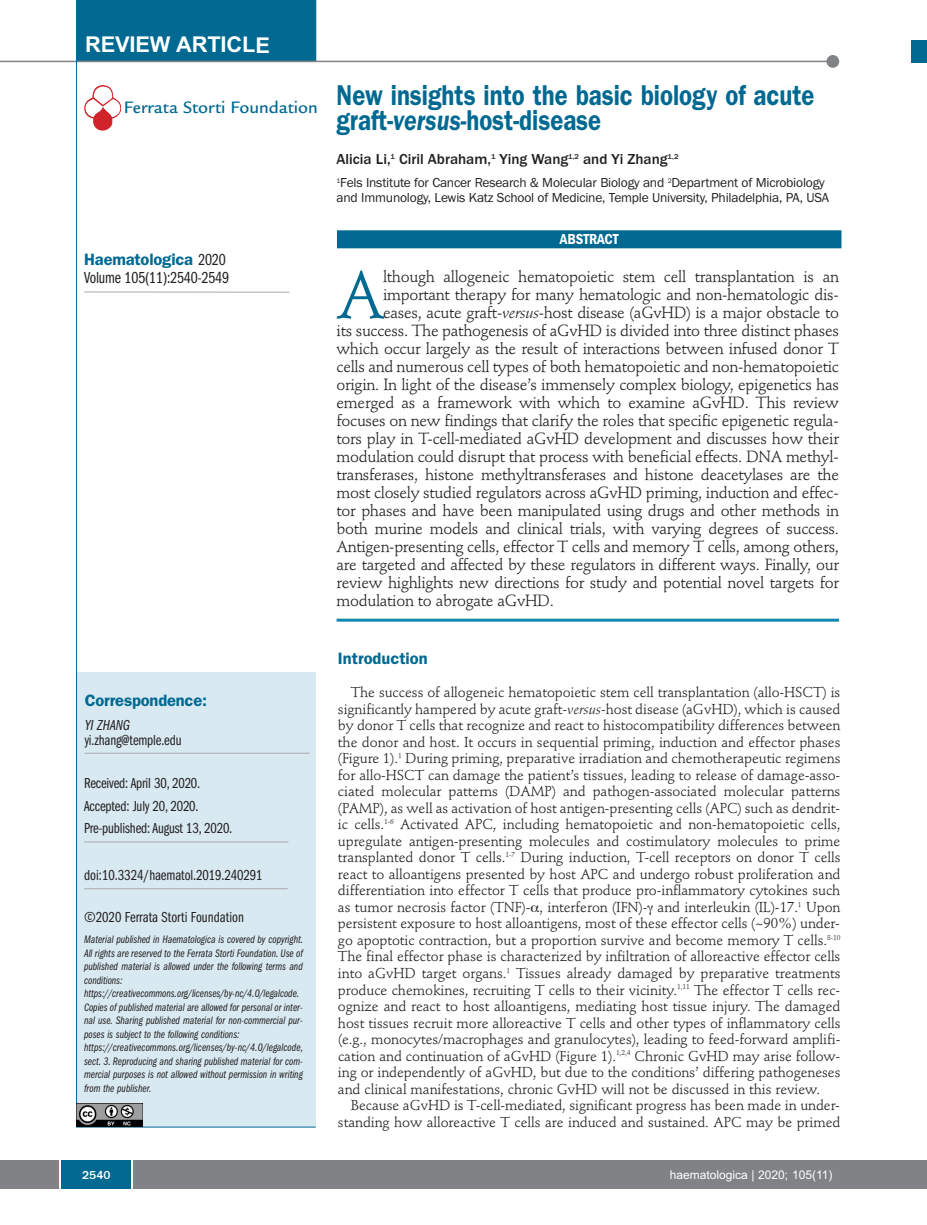
<style>
.page{position:relative;width:927px;height:1225px;background:#fff}
.page>*{position:absolute;margin:0;border:0;box-sizing:border-box;transform-origin:0 0}
.t1{font:66.45px "Stempel Schneidler";color:#006991}
.t2{font:600 28.8px/25.5px "Franklin Gothic";color:#006991;scale:.83 1}
.t3{font:700 21.75px "Arial";letter-spacing:-.01em;color:#fff}
.t4{font:500 18px "Legacy Sans";color:#006991}
.t5{font:600 16.5px "Franklin Gothic";letter-spacing:-.01em;color:#006991}
.t6{font:16.5px "Franklin Gothic Book Cmpr";letter-spacing:-.01em;color:#231f20}
.t7{font:16.05px "Stempel Schneidler";letter-spacing:-.02em;color:#231f20}
.t8{font:15px/22.5px "Franklin Gothic Book Cmpr";letter-spacing:-.01em;color:#231f20}
.t9{font:500 15px "Franklin Gothic";color:#231f20}
.t10{font:600 condensed 15px "Franklin Gothic";letter-spacing:-.005em;color:#fff}
.t11{font:15px "Franklin Gothic Book Cmpr Ital";letter-spacing:-.01em;color:#231f20}
.t12{font:14.25px/16.5px "Stempel Schneidler";letter-spacing:-.005em;color:#231f20;text-align:justify}
.t13{font:13.5px/15px "Franklin Gothic";letter-spacing:-.015em;color:#231f20}
.t14{font:12px "Arial";color:#fff}
.t15{font:500 12px "Franklin Gothic";color:#fff}
.t16{font:11.25px/13.5px "Franklin Gothic Book Cmpr Ital";color:#231f20}
.s1{font-family:"Franklin Gothic Book Cmpr";font-weight:400;color:#231f20}
.s2{font-style:italic}
</style>
<div class="page">
<div style="left:0;top:1160px;width:910px;height:28px;background:#808285"></div>
<div style="left:61px;top:1160px;width:71px;height:28px;background:#006991"></div>
<svg style="left:60px;top:1160px;width:1px;height:28px"></svg>
<svg style="left:132px;top:1160px;width:1px;height:28px"></svg>
<div style="left:77px;top:672px;width:239px;height:455px;background:#d8e9f1"></div>
<hr style="left:84px;top:841px;width:204px;height:1px;background:#a8a9ad">
<hr style="left:85px;top:753px;width:225px;height:1px;background:#a8a9ad">
<hr style="left:76px;top:1126px;width:240px;height:1px;background:#006991">
<hr style="left:84px;top:292px;width:206px;height:1px;background:#a8a9ad">
<div style="left:77px;top:0;width:239px;height:62px;background:#006991"></div>
<hr style="left:0;top:61px;width:830px;height:1px;background:#808285">
<div style="left:826px;top:55px;width:13px;height:13px;background:#808285;border-radius:50%"></div>
<hr style="left:84px;top:888px;width:204px;height:1px;background:#a8a9ad">
<hr style="left:76px;top:0;width:1px;height:1126px;background:#006991">
<img style="left:77px;top:1103px;width:65px;height:23px">
<img style="left:84px;top:85px;width:37px;height:46px">
<div style="left:911px;top:40px;width:16px;height:22px;background:#006991"></div>
<div style="left:910px;top:1160px;width:17px;height:28px;background:#808285"></div>
<hr style="left:337px;top:618px;width:502px;height:3px;background:#0d8aaf">
<div style="left:337px;top:230px;width:504px;height:18px;background:#006991"></div>
<h3 class="t3" style="left:85px;top:32px;width:186px">REVIEW ARTICLE</h3>
<p class="t4" style="left:124px;top:101px;width:196px">Ferrata Storti Foundation</p>
<p class="t5" style="left:84px;top:254px;width:143px">Haematologica <span class="s1">2020</span></p>
<p class="t6" style="left:84px;top:272px;width:146px">Volume 105(11):2540-2549</p>
<p class="t5" style="left:85px;top:694px;width:124px">Correspondence:</p>
<p class="t11" style="left:85px;top:719px;width:47px">YI ZHANG</p>
<p class="t8" style="left:85px;top:729px;width:98px">yi.zhang@temple.edu</p>
<p class="t8" style="left:84px;top:773px;width:150px">Received: April 30, 2020.<br>Accepted: July 20, 2020.<br>Pre-published: August 13, 2020.</p>
<p class="t8" style="left:84px;top:865px;width:180px">doi:10.3324/haematol.2019.240291</p>
<p class="t8" style="left:84px;top:907px;width:161px">©2020 Ferrata Storti Foundation</p>
<p class="t16" style="left:84px;top:933px;width:221px">Material published in Haematologica is covered by copyright.<br>All rights are reserved to the Ferrata Storti Foundation. Use of published material is allowed under the following terms and conditions: https://creativecommons.org/licenses/by-nc/4.0/legalcode.<br>Copies of published material are allowed for personal or inter&shy;nal use. Sharing published material for non-commercial pur&shy;poses is subject to the following conditions: https://creativecommons.org/licenses/by-nc/4.0/legalcode, sect. 3. Reproducing and sharing published material for com&shy;mercial purposes is not allowed without permission in writing from the publisher.</p>
<h2 class="t2" style="left:336px;top:85px;width:577px">New insights into the basic biology of acute graft-<span class="s2">versus-</span>host-disease</h2>
<p class="t9" style="left:337px;top:150px;width:343px">Alicia Li,<sup>1</sup> Ciril Abraham,<sup>1</sup> Ying Wang<sup>1,2</sup> and Yi Zhang<sup>1,2</sup></p>
<p class="t13" style="left:337px;top:175px;width:494px"><sup>1</sup>Fels Institute for Cancer Research &amp; Molecular Biology and <sup>2</sup>Department of Microbiology and Immunology, Lewis Katz School of Medicine, Temple University, Philadelphia, PA, USA</p>
<p class="t10" style="left:560px;top:234px;width:60px">ABSTRACT</p>
<h1 class="t1" style="left:337px;top:267px;width:49px">A</h1>
<p class="t7" style="left:383px;top:270px;width:457px">lthough allogeneic hematopoietic stem cell transplantation is an</p>
<p class="t7" style="left:383px;top:288px;width:457px">important therapy for many hematologic and non-hematologic dis-</p>
<p class="t7" style="left:383px;top:306px;width:457px">eases, acute graft-<span class="s2">versus</span>-host disease (aGvHD) is a major obstacle to</p>
<p class="t7" style="left:337px;top:324px;width:504px">its success. The pathogenesis of aGvHD is divided into three distinct phases</p>
<p class="t7" style="left:337px;top:342px;width:504px">which occur largely as the result of interactions between infused donor T</p>
<p class="t7" style="left:337px;top:360px;width:504px">cells and numerous cell types of both hematopoietic and non-hematopoietic</p>
<p class="t7" style="left:337px;top:378px;width:504px">origin. In light of the disease’s immensely complex biology, epigenetics has</p>
<p class="t7" style="left:337px;top:395px;width:504px">emerged as a framework with which to examine aGvHD. This review</p>
<p class="t7" style="left:337px;top:413px;width:504px">focuses on new findings that clarify the roles that specific epigenetic regula-</p>
<p class="t7" style="left:337px;top:431px;width:504px">tors play in T-cell-mediated aGvHD development and discusses how their</p>
<p class="t7" style="left:337px;top:449px;width:504px">modulation could disrupt that process with beneficial effects. DNA methyl-</p>
<p class="t7" style="left:337px;top:467px;width:504px">transferases, histone methyltransferases and histone deacetylases are the</p>
<p class="t7" style="left:337px;top:485px;width:504px">most closely studied regulators across aGvHD priming, induction and effec-</p>
<p class="t7" style="left:337px;top:503px;width:504px">tor phases and have been manipulated using drugs and other methods in</p>
<p class="t7" style="left:337px;top:521px;width:504px">both murine models and clinical trials, with varying degrees of success.</p>
<p class="t7" style="left:337px;top:539px;width:504px">Antigen-presenting cells, effector T cells and memory T cells, among others,</p>
<p class="t7" style="left:337px;top:557px;width:504px">are targeted and affected by these regulators in different ways. Finally, our</p>
<p class="t7" style="left:337px;top:575px;width:504px">review highlights new directions for study and potential novel targets for</p>
<p class="t7" style="left:337px;top:594px;width:219px">modulation to abrogate aGvHD.</p>
<p class="t5" style="left:338px;top:653px;width:91px">Introduction</p>
<p class="t12" style="left:338px;top:685px;width:504px;text-indent:13px">The success of allogeneic hematopoietic stem cell transplantation (allo-HSCT) is significantly hampered by acute graft-<span class="s2">versus</span>-host disease (aGvHD), which is caused by donor T cells that recognize and react to histocompatibility differences between the donor and host. It occurs in sequential priming, induction and effector phases (Figure 1).<sup>1</sup> During priming, preparative irradiation and chemotherapeutic regimens for allo-HSCT can damage the patient’s tissues, leading to release of damage-asso&shy;ciated molecular patterns (DAMP) and pathogen-associated molecular patterns (PAMP), as well as activation of host antigen-presenting cells (APC) such as dendrit&shy;ic cells.<sup>1-6</sup> Activated APC, including hematopoietic and non-hematopoietic cells, upregulate antigen-presenting molecules and costimulatory molecules to prime transplanted donor T cells.<sup>1-7</sup> During induction, T-cell receptors on donor T cells react to alloantigens presented by host APC and undergo robust proliferation and differentiation into effector T cells that produce pro-inflammatory cytokines such as tumor necrosis factor (TNF)- , interferon (IFN)- and interleukin (IL)-17.<sup>1</sup> Upon persistent exposure to host alloantigens, most of these effector cells (~90%) under&shy;go apoptotic contraction, but a proportion survive and become memory T cells.<sup>8-10<br></sup>The final effector phase is characterized by infiltration of alloreactive effector cells into aGvHD target organs.<sup>1</sup> Tissues already damaged by preparative treatments produce chemokines, recruiting T cells to their vicinity.<sup>1,11</sup> The effector T cells rec&shy;ognize and react to host alloantigens, mediating host tissue injury. The damaged host tissues recruit more alloreactive T cells and other types of inflammatory cells (e.g., monocytes/macrophages and granulocytes), leading to feed-forward amplifi&shy;cation and continuation of aGvHD (Figure 1).<sup>1,2,4</sup> Chronic GvHD may arise follow&shy;ing or independently of aGvHD, but due to the conditions’ differing pathogeneses and clinical manifestations, chronic GvHD will not be discussed in this review.</p>
<p class="t12" style="left:338px;top:1098px;width:504px;text-align:right">Because aGvHD is T-cell-mediated, significant progress has been made in under&shy;standing how alloreactive T cells are induced and sustained. APC may be primed</p>
<p class="t15" style="left:82px;top:1167px;width:30px">2540</p>
<p class="t14" style="left:670px;top:1167px;width:164px">haematologica | 2020; 105(11)</p>
</div>
